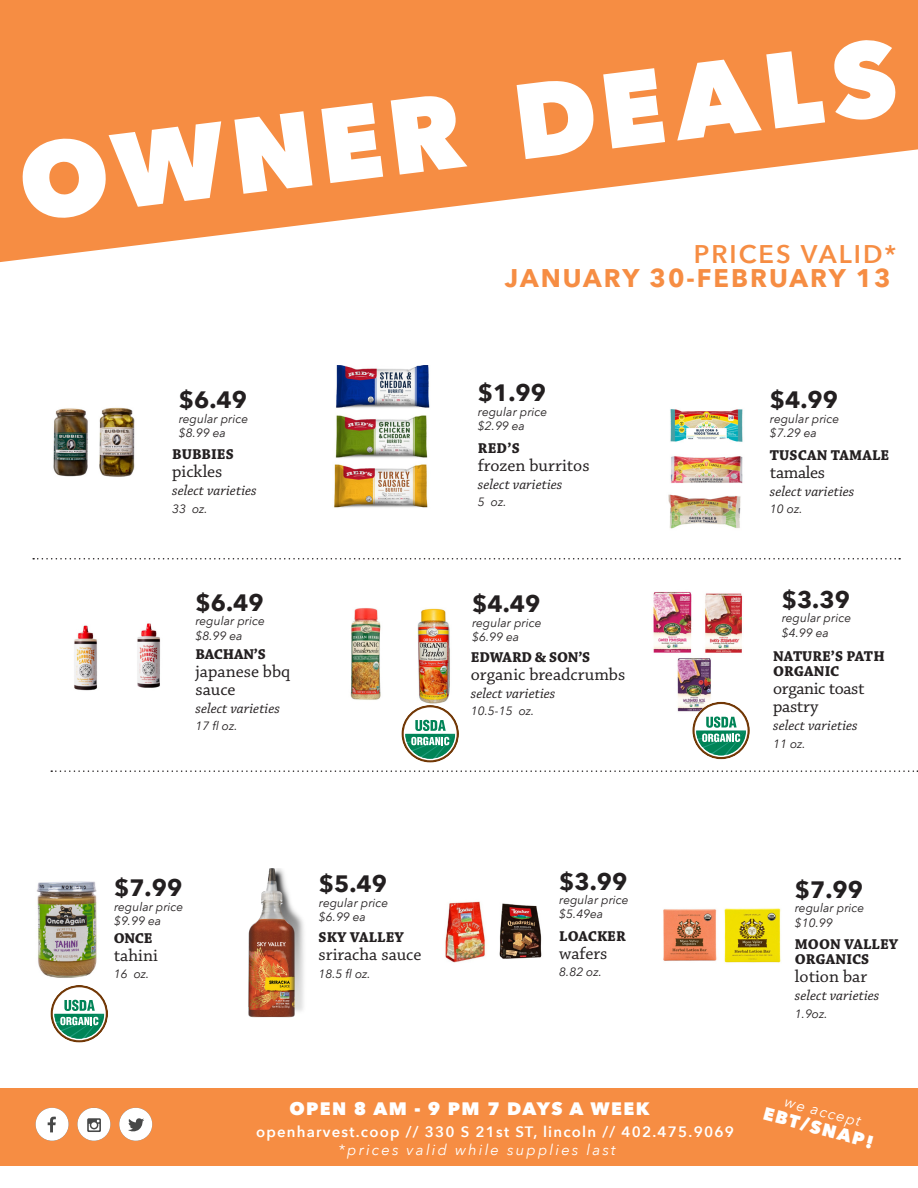
<style>
.page{position:relative;width:918px;height:1188px;background:#fff}
.page>*{position:absolute;margin:0;border:0;box-sizing:border-box;transform-origin:0 0}
.t1{font:800 105.45px "Avenir Next";color:#fff}
.t2{font:700 25.5px "Avenir Next";letter-spacing:.08em;color:#f68d43}
.t3{font:600 25.5px "Avenir Next";letter-spacing:.08em;color:#f68d43}
.t4{font:700 23.7px "Avenir Next";color:#231f20}
.t5{font:18px/18px "Chaparral Pro";color:#231f20}
.t6{font:800 18px "Avenir Next";letter-spacing:.08em;color:#fff}
.t7{font:18px/18px "Chaparral Pro";letter-spacing:-.02em;color:#231f20}
.t8{font:italic 15px "Chaparral Pro";color:#231f20}
.t9{font:700 15px/14.7px "Chaparral Pro";color:#231f20}
.t10{font:600 15px "Avenir Next";letter-spacing:.08em;color:#fff}
.t11{font:italic 15px "Avenir Next";letter-spacing:.14em;color:#fff}
.t12{font:italic 12px "Avenir Next";color:#231f20}
</style>
<div class="page">
<img style="left:53px;top:407px;width:82px;height:70px">
<img style="left:74px;top:623px;width:87px;height:68px">
<svg style="left:0;top:0;width:918px;height:262px;fill:#f68d43"></svg>
<div style="left:0;top:1088px;width:918px;height:78px;background:#f68d43"></div>
<svg style="left:36px;top:1108px;width:33px;height:33px"></svg>
<svg style="left:77px;top:1108px;width:33px;height:33px"></svg>
<svg style="left:119px;top:1108px;width:33px;height:33px"></svg>
<svg style="left:33px;top:558px;width:867px;height:2px"></svg>
<svg style="left:51px;top:770px;width:867px;height:2px"></svg>
<img style="left:36px;top:881px;width:61px;height:97px">
<img style="left:334px;top:365px;width:96px;height:143px">
<img style="left:248px;top:869px;width:56px;height:149px">
<img style="left:350px;top:608px;width:103px;height:108px">
<img style="left:668px;top:409px;width:75px;height:120px">
<img style="left:653px;top:592px;width:94px;height:125px">
<svg style="left:50px;top:985px;width:58px;height:58px"></svg>
<div style="left:50px;top:985px;width:58px;height:58px;border:2px solid #723806;border-radius:50%"></div>
<svg style="left:54px;top:1000px;width:50px;height:39px"></svg>
<svg style="left:401px;top:705px;width:58px;height:58px"></svg>
<div style="left:401px;top:705px;width:58px;height:58px;border:2px solid #723806;border-radius:50%"></div>
<svg style="left:405px;top:720px;width:50px;height:39px"></svg>
<img style="left:445px;top:901px;width:97px;height:62px">
<svg style="left:692px;top:702px;width:58px;height:57px"></svg>
<div style="left:692px;top:702px;width:58px;height:57px;border:2px solid #723806;border-radius:50%"></div>
<svg style="left:696px;top:716px;width:50px;height:39px"></svg>
<img style="left:663px;top:908px;width:118px;height:55px">
<p class="t1" style="left:12px;top:119px;width:885px;rotate:-7deg">OWNER DEALS</p>
<p class="t3" style="left:694px;top:232px;width:204px">PRICES VALID*</p>
<p class="t2" style="left:505px;top:256px;width:387px">JANUARY 30-FEBRUARY 13</p>
<p class="t4" style="left:179px;top:380px;width:70px">$6.49</p>
<p class="t12" style="left:179px;top:408px;width:71px">regular price</p>
<p class="t12" style="left:179px;top:423px;width:49px">$8.99 ea</p>
<p class="t9" style="left:172px;top:448px;width:63px">BUBBIES</p>
<p class="t5" style="left:172px;top:463px;width:52px">pickles</p>
<p class="t8" style="left:172px;top:482px;width:86px">select varieties</p>
<p class="t12" style="left:172px;top:498px;width:37px">33 oz.</p>
<p class="t4" style="left:195px;top:582px;width:70px">$6.49</p>
<p class="t12" style="left:195px;top:611px;width:71px">regular price</p>
<p class="t12" style="left:195px;top:626px;width:49px">$8.99 ea</p>
<p class="t9" style="left:195px;top:647px;width:72px">BACHAN’S</p>
<p class="t5" style="left:195px;top:663px;width:96px">japanese bbq sauce</p>
<p class="t8" style="left:195px;top:700px;width:86px">select varieties</p>
<p class="t12" style="left:195px;top:716px;width:44px">17 fl oz.</p>
<p class="t4" style="left:478px;top:372px;width:70px">$1.99</p>
<p class="t12" style="left:478px;top:401px;width:71px">regular price</p>
<p class="t12" style="left:478px;top:416px;width:49px">$2.99 ea</p>
<p class="t9" style="left:478px;top:441px;width:43px">RED’S</p>
<p class="t5" style="left:478px;top:457px;width:113px">frozen burritos</p>
<p class="t8" style="left:478px;top:476px;width:86px">select varieties</p>
<p class="t12" style="left:478px;top:492px;width:30px">5 oz.</p>
<p class="t4" style="left:472px;top:583px;width:70px">$4.49</p>
<p class="t12" style="left:472px;top:612px;width:71px">regular price</p>
<p class="t12" style="left:472px;top:627px;width:49px">$6.99 ea</p>
<p class="t9" style="left:471px;top:650px;width:121px">EDWARD &amp; SON’S</p>
<p class="t5" style="left:471px;top:666px;width:156px">organic breadcrumbs</p>
<p class="t8" style="left:471px;top:685px;width:86px">select varieties</p>
<p class="t12" style="left:471px;top:701px;width:65px">10.5-15 oz.</p>
<p class="t4" style="left:770px;top:380px;width:70px">$4.99</p>
<p class="t12" style="left:770px;top:408px;width:71px">regular price</p>
<p class="t12" style="left:770px;top:423px;width:49px">$7.29 ea</p>
<p class="t9" style="left:770px;top:448px;width:121px">TUSCAN TAMALE</p>
<p class="t7" style="left:770px;top:464px;width:57px">tamales</p>
<p class="t8" style="left:770px;top:483px;width:86px">select varieties</p>
<p class="t12" style="left:770px;top:499px;width:34px">10 oz.</p>
<p class="t4" style="left:782px;top:579px;width:70px">$3.39</p>
<p class="t12" style="left:782px;top:608px;width:71px">regular price</p>
<p class="t12" style="left:782px;top:622px;width:49px">$4.99 ea</p>
<p class="t9" style="left:773px;top:649px;width:113px">NATURE’S PATH<br>ORGANIC</p>
<p class="t7" style="left:773px;top:680px;width:93px">organic toast pastry</p>
<p class="t8" style="left:773px;top:717px;width:86px">select varieties</p>
<p class="t12" style="left:773px;top:733px;width:34px">11 oz.</p>
<p class="t4" style="left:114px;top:868px;width:70px">$7.99</p>
<p class="t12" style="left:114px;top:896px;width:71px">regular price</p>
<p class="t12" style="left:114px;top:911px;width:49px">$9.99 ea</p>
<p class="t9" style="left:114px;top:931px;width:40px">ONCE</p>
<p class="t5" style="left:114px;top:947px;width:46px">tahini</p>
<p class="t12" style="left:114px;top:964px;width:37px">16 oz.</p>
<p class="t4" style="left:319px;top:863px;width:70px">$5.49</p>
<p class="t12" style="left:319px;top:892px;width:71px">regular price</p>
<p class="t12" style="left:319px;top:907px;width:49px">$6.99 ea</p>
<p class="t9" style="left:319px;top:931px;width:87px">SKY VALLEY</p>
<p class="t5" style="left:319px;top:946px;width:104px">sriracha sauce</p>
<p class="t12" style="left:319px;top:963px;width:54px">18.5 fl oz.</p>
<p class="t4" style="left:559px;top:861px;width:70px">$3.99</p>
<p class="t12" style="left:559px;top:890px;width:71px">regular price</p>
<p class="t12" style="left:559px;top:904px;width:46px">$5.49ea</p>
<p class="t9" style="left:559px;top:929px;width:68px">LOACKER</p>
<p class="t5" style="left:559px;top:945px;width:50px">wafers</p>
<p class="t12" style="left:559px;top:962px;width:44px">8.82 oz.</p>
<p class="t4" style="left:795px;top:869px;width:70px">$7.99</p>
<p class="t12" style="left:795px;top:898px;width:71px">regular price</p>
<p class="t12" style="left:795px;top:913px;width:39px">$10.99</p>
<p class="t9" style="left:795px;top:938px;width:105px">MOON VALLEY<br>ORGANICS</p>
<p class="t5" style="left:795px;top:968px;width:74px">lotion bar</p>
<p class="t8" style="left:795px;top:987px;width:86px">select varieties</p>
<p class="t12" style="left:795px;top:1003px;width:34px">1.9oz.</p>
<p class="t6" style="left:289px;top:1097px;width:362px">OPEN 8 AM - 9 PM 7 DAYS A WEEK</p>
<p class="t10" style="left:256px;top:1119px;width:479px">openharvest.coop // 330 S 21st ST, lincoln // 402.475.9069</p>
<p class="t11" style="left:338px;top:1137px;width:279px">*prices valid while supplies last</p>
<p class="t11" style="left:789px;top:1089px;width:80px;rotate:15deg">we accept</p>
<p class="t6" style="left:767px;top:1102px;width:115px;rotate:15deg">EBT/SNAP!</p>
</div>
